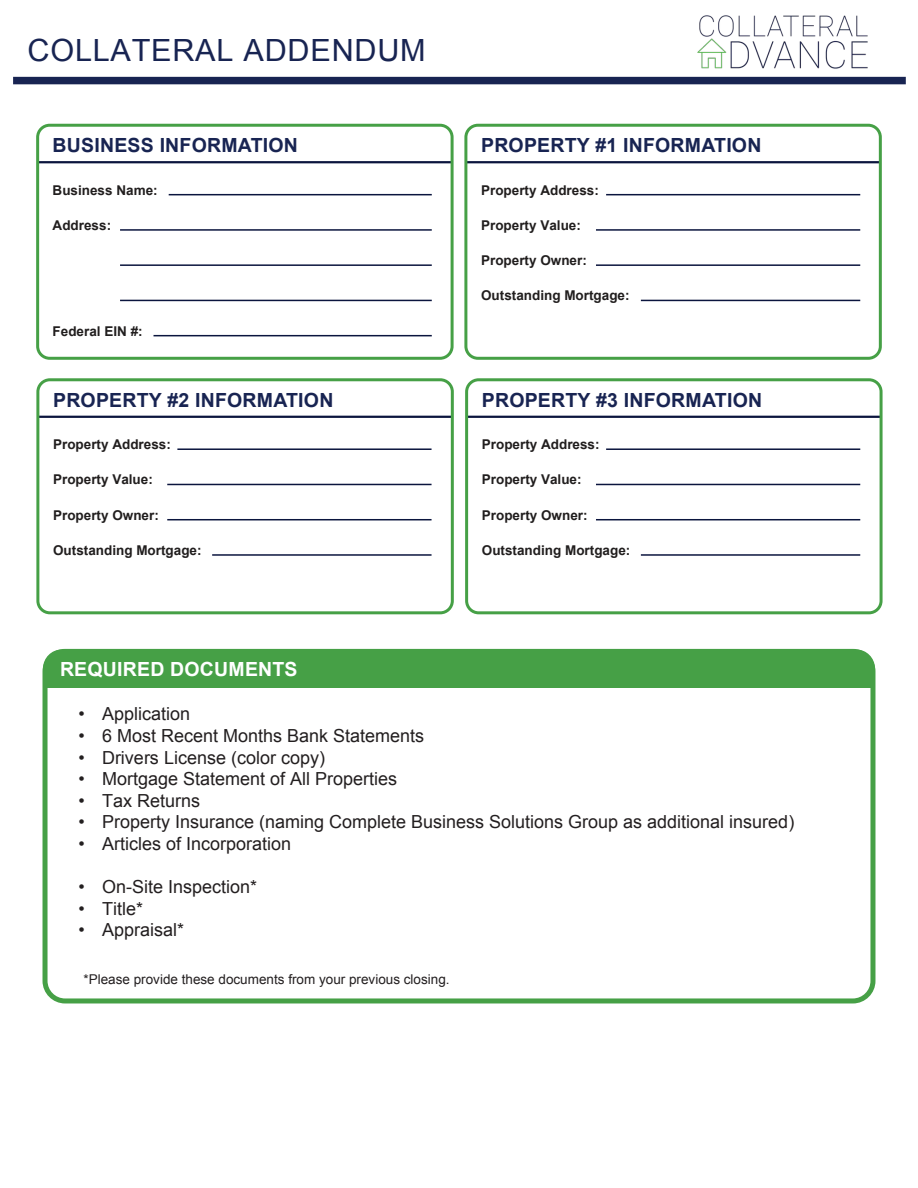
<style>
.page{position:relative;width:918px;height:1188px;background:#fff}
.page>*{position:absolute;margin:0;border:0;box-sizing:border-box;transform-origin:0 0}
.t1{font:30.6px "Arial";letter-spacing:.025em;color:#182452}
.t2{font:700 19.5px "Arial";letter-spacing:.01em;color:#182452}
.t3{font:700 19.5px "Arial";letter-spacing:.01em;color:#fff}
.t4{font:18px/21.6px "Arial";color:#231f20;text-align:justify}
.t5{font:700 13.5px "Arial";color:#211e1e}
.t6{font:13.5px "Arial";color:#231f20}
</style>
<div class="page">
<hr style="left:466px;top:161px;width:414px;height:2px;background:#0b153e">
<hr style="left:466px;top:416px;width:414px;height:2px;background:#0b153e">
<div style="left:13px;top:77px;width:893px;height:7px;background:#182452"></div>
<div style="left:43px;top:649px;width:832px;height:354px;border:5px solid #46a046;border-radius:20px"></div>
<hr style="left:38px;top:161px;width:414px;height:2px;background:#0b153e">
<div style="left:36px;top:124px;width:418px;height:236px;border:3px solid #46a046;border-radius:12px"></div>
<div style="left:464px;top:124px;width:418px;height:236px;border:3px solid #46a046;border-radius:12px"></div>
<hr style="left:169px;top:194px;width:263px;height:1px;background:#0b153e">
<hr style="left:606px;top:194px;width:254px;height:1px;background:#0b153e">
<hr style="left:596px;top:229px;width:264px;height:2px;background:#0b153e">
<hr style="left:596px;top:264px;width:264px;height:2px;background:#0b153e">
<hr style="left:641px;top:300px;width:219px;height:1px;background:#0b153e">
<div style="left:465px;top:378px;width:418px;height:236px;border:3px solid #46a046;border-radius:12px"></div>
<hr style="left:606px;top:448px;width:254px;height:2px;background:#0b153e">
<hr style="left:596px;top:484px;width:264px;height:1px;background:#0b153e">
<hr style="left:596px;top:519px;width:264px;height:1px;background:#0b153e">
<hr style="left:641px;top:554px;width:219px;height:2px;background:#0b153e">
<hr style="left:37px;top:416px;width:414px;height:2px;background:#0b153e">
<div style="left:36px;top:378px;width:418px;height:236px;border:3px solid #46a046;border-radius:12px"></div>
<hr style="left:177px;top:448px;width:255px;height:2px;background:#0b153e">
<hr style="left:167px;top:484px;width:265px;height:1px;background:#0b153e">
<hr style="left:167px;top:519px;width:265px;height:1px;background:#0b153e">
<hr style="left:212px;top:554px;width:220px;height:2px;background:#0b153e">
<hr style="left:120px;top:229px;width:312px;height:2px;background:#0b153e">
<hr style="left:154px;top:335px;width:278px;height:1px;background:#0b153e">
<hr style="left:120px;top:264px;width:312px;height:2px;background:#0b153e">
<hr style="left:120px;top:300px;width:312px;height:1px;background:#0b153e">
<div style="left:45px;top:651px;width:828px;height:34px;background:#46a046;border-radius:17px"></div>
<div style="left:43px;top:649px;width:832px;height:38px;border:4px solid #46a046;border-radius:17px"></div>
<div style="left:45px;top:682px;width:828px;height:6px;background:#46a046"></div>
<div style="left:46px;top:675px;width:10px;height:10px;background:#46a046;border-radius:50%"></div>
<div style="left:44px;top:673px;width:14px;height:14px;border:4px solid #46a046;border-radius:50%"></div>
<div style="left:854px;top:674px;width:17px;height:10px;background:#46a046;border-radius:5px"></div>
<div style="left:852px;top:672px;width:21px;height:14px;border:4px solid #46a046;border-radius:5px"></div>
<img style="left:697px;top:15px;width:171px;height:54px">
<h1 class="t1" style="left:28px;top:30px;width:400px">COLLATERAL ADDENDUM</h1>
<p class="t2" style="left:53px;top:133px;width:247px">BUSINESS INFORMATION</p>
<p class="t2" style="left:481px;top:133px;width:282px">PROPERTY #1 INFORMATION</p>
<p class="t5" style="left:53px;top:181px;width:107px">Business Name:</p>
<p class="t5" style="left:481px;top:181px;width:119px">Property Address:</p>
<p class="t5" style="left:481px;top:216px;width:101px">Property Value:</p>
<p class="t5" style="left:481px;top:252px;width:107px">Property Owner:</p>
<p class="t5" style="left:481px;top:287px;width:150px">Outstanding Mortgage:</p>
<p class="t5" style="left:53px;top:216px;width:60px">Address:</p>
<p class="t5" style="left:53px;top:322px;width:92px">Federal EIN #:</p>
<p class="t2" style="left:53px;top:387px;width:282px">PROPERTY #2 INFORMATION</p>
<p class="t5" style="left:53px;top:436px;width:119px">Property Address:</p>
<p class="t5" style="left:53px;top:471px;width:101px">Property Value:</p>
<p class="t5" style="left:53px;top:506px;width:107px">Property Owner:</p>
<p class="t5" style="left:53px;top:541px;width:150px">Outstanding Mortgage:</p>
<p class="t2" style="left:482px;top:387px;width:282px">PROPERTY #3 INFORMATION</p>
<p class="t5" style="left:482px;top:436px;width:119px">Property Address:</p>
<p class="t5" style="left:482px;top:471px;width:101px">Property Value:</p>
<p class="t5" style="left:482px;top:506px;width:107px">Property Owner:</p>
<p class="t5" style="left:482px;top:541px;width:150px">Outstanding Mortgage:</p>
<p class="t3" style="left:60px;top:656px;width:239px">REQUIRED DOCUMENTS</p>
<p class="t4" style="left:79px;top:704px;width:8px">• • • • • • •</p>
<p class="t4" style="left:79px;top:876px;width:8px">• • •</p>
<p class="t4" style="left:102px;top:704px;width:694px;text-align:left">Application<br>6 Most Recent Months Bank Statements<br>Drivers License (color copy)<br>Mortgage Statement of All Properties<br>Tax Returns<br>Property Insurance (naming Complete Business Solutions Group as additional insured)<br>Articles of Incorporation</p>
<p class="t4" style="left:102px;top:876px;width:157px;text-align:left">On-Site Inspection*<br>Title*<br>Appraisal*</p>
<p class="t6" style="left:83px;top:971px;width:368px">*Please provide these documents from your previous closing.</p>
</div>
